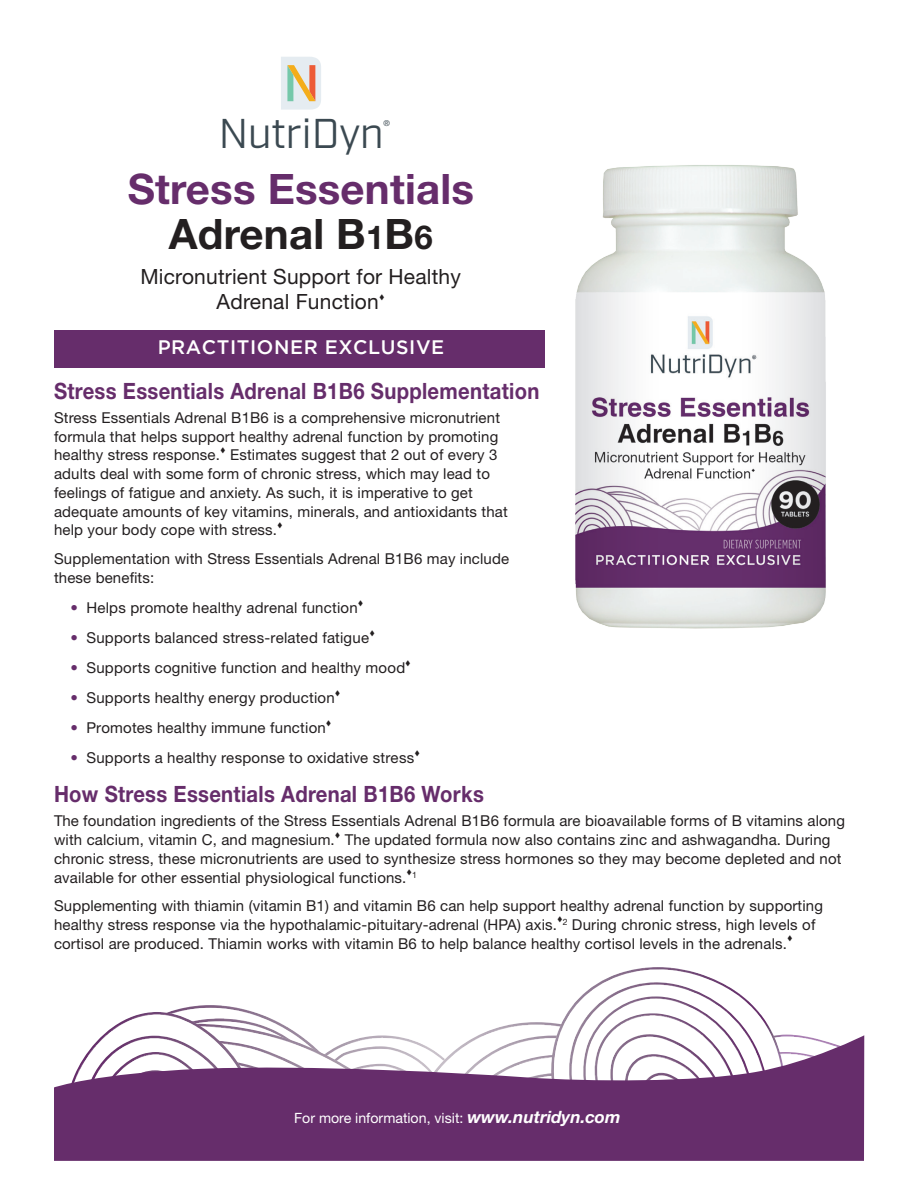
<style>
.page{position:relative;width:918px;height:1188px;background:#fff}
.page>*{position:absolute;margin:0;border:0;box-sizing:border-box;transform-origin:0 0}
.t1{font:700 42px "Helvetica Neue LT Std";letter-spacing:.005em;color:#662d6b}
.t2{font:700 42px "Helvetica Neue LT Std";letter-spacing:.005em;color:#231f20}
.t3{font:41.55px "Industry";color:#3b4951}
.t4{font:700 22.5px "Helvetica Neue LT Std";letter-spacing:.015em;color:#662d6b;scale:.9 1}
.t5{font:21px "Helvetica Neue LT Std";letter-spacing:.01em;color:#231f20}
.t6{font:500 19.5px "Gotham";letter-spacing:.03em;color:#fff}
.t7{font:15px/18.8px "Helvetica Neue LT Std";letter-spacing:.01em;color:#231f20}
.t8{font:14.1px "Helvetica Neue LT Std";color:#fff}
.t9{font:8.7px "Helvetica Neue LT Std";color:#231f20}
.t10{font:8.1px "Helvetica Neue LT Std";color:#3b4951}
.s1{font-size:33px}
.s2{color:#662d6b}
.s3{font-weight:700;font-style:italic;font-size:16.95px}
</style>
<div class="page">
<img style="left:581px;top:982px;width:188px;height:49px">
<img style="left:567px;top:996px;width:189px;height:39px">
<img style="left:506px;top:1013px;width:237px;height:22px">
<svg style="left:169px;top:1005px;width:337px;height:30px"></svg>
<img style="left:103px;top:1012px;width:158px;height:23px">
<svg style="left:54px;top:1035px;width:810px;height:126px;fill:#662d6b"></svg>
<div style="left:54px;top:330px;width:490px;height:38px;background:#662d6b"></div>
<svg style="left:281px;top:57px;width:40px;height:53px;background:#ded5c3"></svg>
<img style="left:575px;top:165px;width:251px;height:464px">
<h2 class="t3" style="left:219px;top:109px;width:166px">NutriDyn</h2>
<p class="t10" style="left:384px;top:118px;width:8px">®</p>
<p class="t1" style="left:128px;top:163px;width:348px">Stress Essentials</p>
<p class="t2" style="left:169px;top:208px;width:265px">Adrenal B<span class="s1">1</span>B<span class="s1">6</span></p>
<p class="t5" style="left:140px;top:264px;width:322px">Micronutrient Support for Healthy</p>
<p class="t5" style="left:217px;top:289px;width:164px">Adrenal Function</p>
<p class="t6" style="left:158px;top:336px;width:288px">PRACTITIONER EXCLUSIVE</p>
<p class="t4" style="left:54px;top:377px;width:541px">Stress Essentials Adrenal B1B6 Supplementation</p>
<p class="t7" style="left:54px;top:408px;width:448px;text-align:justify">Stress Essentials Adrenal B1B6 is a comprehensive micronutrient formula that helps support healthy adrenal function by promoting healthy stress response.</p>
<p class="t7" style="left:54px;top:446px;width:455px;text-indent:176px">Estimates suggest that 2 out of every 3 adults deal with some form of chronic stress, which may lead to feelings of fatigue and anxiety. As such, it is imperative to get adequate amounts of key vitamins, minerals, and antioxidants that help your body cope with stress.</p>
<p class="t7" style="left:54px;top:549px;width:457px;line-height:19.5px">Supplementation with Stress Essentials Adrenal B1B6 may include these benefits:</p>
<p class="t7" style="left:70px;top:599px;width:289px"><span class="s2">•</span> Helps promote healthy adrenal function</p>
<p class="t7" style="left:70px;top:629px;width:300px"><span class="s2">•</span> Supports balanced stress-related fatigue</p>
<p class="t7" style="left:70px;top:659px;width:336px"><span class="s2">•</span> Supports cognitive function and healthy mood</p>
<p class="t7" style="left:70px;top:689px;width:266px"><span class="s2">•</span> Supports healthy energy production</p>
<p class="t7" style="left:70px;top:719px;width:257px"><span class="s2">•</span> Promotes healthy immune function</p>
<p class="t7" style="left:70px;top:749px;width:345px"><span class="s2">•</span> Supports a healthy response to oxidative stress</p>
<p class="t4" style="left:54px;top:780px;width:479px">How Stress Essentials Adrenal B1B6 Works</p>
<p class="t7" style="left:54px;top:812px;width:793px">The foundation ingredients of the Stress Essentials Adrenal B1B6 formula are bioavailable forms of B vitamins along with calcium, vitamin C, and magnesium.</p>
<p class="t7" style="left:54px;top:830px;width:789px;text-indent:291px">The updated formula now also contains zinc and ashwagandha. During chronic stress, these micronutrients are used to synthesize stress hormones so they may become depleted and not available for other essential physiological functions.</p>
<p class="t9" style="left:407px;top:869px;width:12px">▼1</p>
<p class="t7" style="left:54px;top:896px;width:771px">Supplementing with thiamin (vitamin B1) and vitamin B6 can help support healthy adrenal function by supporting healthy stress response via the hypothalamic-pituitary-adrenal (HPA) axis.▼<sup>2</sup> During chronic stress, high levels of cortisol are produced. Thiamin works with vitamin B6 to help balance healthy cortisol levels in the adrenals.</p>
<p class="t8" style="left:294px;top:1110px;width:328px">For more information, visit: <span class="s3">www.nutridyn.com</span></p>
</div>
